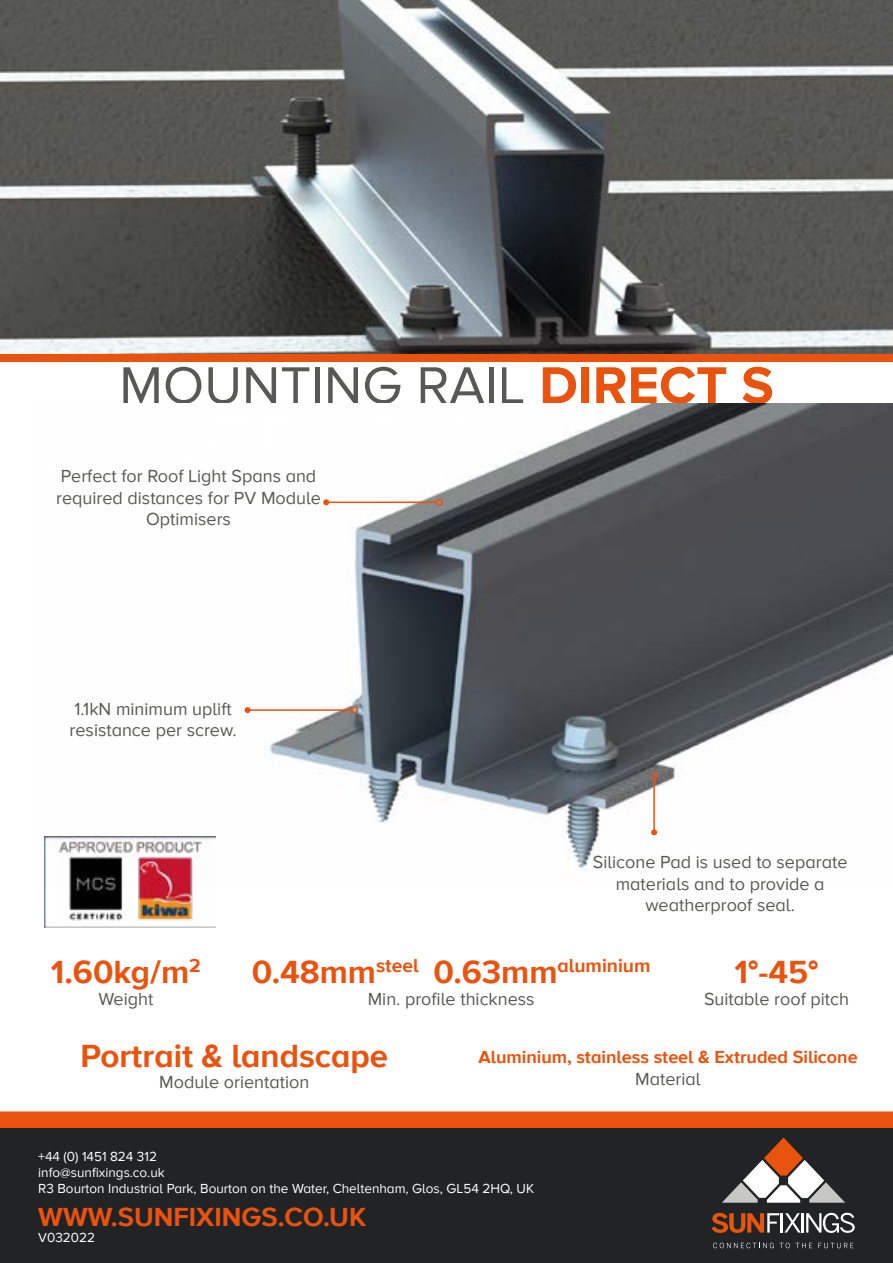
<style>
.page{position:relative;width:893px;height:1263px;background:#fff}
.page>*{position:absolute;margin:0;border:0;box-sizing:border-box;transform-origin:0 0}
.t1{font:54px "Proxima Nova A";color:#585856}
.t2{font:700 33px "Proxima Nova A";color:#e9530e}
.t3{font:700 27px "Proxima Nova A";color:#e9530e}
.t4{font:700 19.2px "Proxima Nova A";color:#e9530e}
.t5{font:18px/21.6px "Proxima Nova A";color:#585856;text-align:center}
.t6{font:700 18px "Proxima Nova A";color:#e9530e}
.t7{font:13.5px/16.2px "Proxima Nova A";color:#fff}
.s1{font-weight:700;color:#e9530e}
.s2{font-size:33px}
</style>
<div class="page">
<div style="left:0;top:1127px;width:893px;height:136px;background:#222324"></div>
<svg style="left:711px;top:1213px;width:144px;height:20px"></svg>
<svg style="left:713px;top:1243px;width:61px;height:5px"></svg>
<svg style="left:780px;top:1243px;width:10px;height:5px"></svg>
<svg style="left:796px;top:1243px;width:16px;height:5px"></svg>
<svg style="left:818px;top:1243px;width:36px;height:5px"></svg>
<svg style="left:722px;top:1137px;width:123px;height:66px"></svg>
<div style="left:0;top:345px;width:893px;height:17px;background:#e9530e"></div>
<div style="left:0;top:1111px;width:893px;height:17px;background:#e9530e"></div>
<img style="left:0;top:0;width:893px;height:354px">
<img style="left:44px;top:404px;width:849px;height:467px">
<img style="left:44px;top:837px;width:171px;height:91px">
<hr style="left:247px;top:709px;width:104px;height:2px;background:#e9530e">
<svg style="left:244px;top:707px;width:6px;height:6px"></svg>
<div style="left:351px;top:706px;width:7px;height:8px;border:2px solid #e9530e;border-radius:50%"></div>
<hr style="left:326px;top:501px;width:110px;height:2px;background:#e9530e">
<svg style="left:323px;top:499px;width:6px;height:6px"></svg>
<div style="left:436px;top:498px;width:7px;height:8px;border:2px solid #e9530e;border-radius:50%"></div>
<hr style="left:653px;top:779px;width:2px;height:53px;background:#e9530e">
<svg style="left:651px;top:829px;width:6px;height:6px"></svg>
<div style="left:650px;top:772px;width:8px;height:8px;border:2px solid #e9530e;border-radius:50%"></div>
<h1 class="t1" style="left:119px;top:354px;width:656px">MOUNTING RAIL <span class="s1">DIRECT S</span></h1>
<p class="t5" style="left:56px;top:466px;width:266px">Perfect for Roof Light Spans and required distances for PV Module<br>Optimisers</p>
<p class="t5" style="left:70px;top:699px;width:169px;text-align:left">1.1kN minimum uplift resistance per screw.</p>
<p class="t5" style="left:593px;top:852px;width:256px">Silicone Pad is used to separate materials and to provide a weatherproof seal.</p>
<p class="t4" style="left:252px;top:955px;width:400px"><span class="s2">0.48mm</span>steel <span class="s2">0.63mm</span>aluminium</p>
<p class="t5" style="left:368px;top:989px;width:168px">Min. profile thickness</p>
<h2 class="t2" style="left:80px;top:1036px;width:309px">Portrait &amp; landscape</h2>
<p class="t5" style="left:159px;top:1072px;width:152px">Module orientation</p>
<h2 class="t2" style="left:51px;top:953px;width:151px">1.60kg/m<sup>2</sup></h2>
<p class="t5" style="left:98px;top:989px;width:56px">Weight</p>
<h2 class="t2" style="left:735px;top:953px;width:85px">1°-45°</h2>
<p class="t5" style="left:704px;top:989px;width:146px">Suitable roof pitch</p>
<p class="t6" style="left:478px;top:1047px;width:381px">Aluminium, stainless steel &amp; Extruded Silicone</p>
<p class="t5" style="left:635px;top:1068px;width:67px">Material</p>
<p class="t7" style="left:38px;top:1149px;width:497px">+44 (0) 1451 824 312<br>info@sunfixings.co.uk<br>R3 Bourton Industrial Park, Bourton on the Water, Cheltenham, Glos, GL54 2HQ, UK</p>
<h3 class="t3" style="left:38px;top:1201px;width:329px">WWW.SUNFIXINGS.CO.UK</h3>
<p class="t7" style="left:38px;top:1230px;width:58px">V032022</p>
</div>
